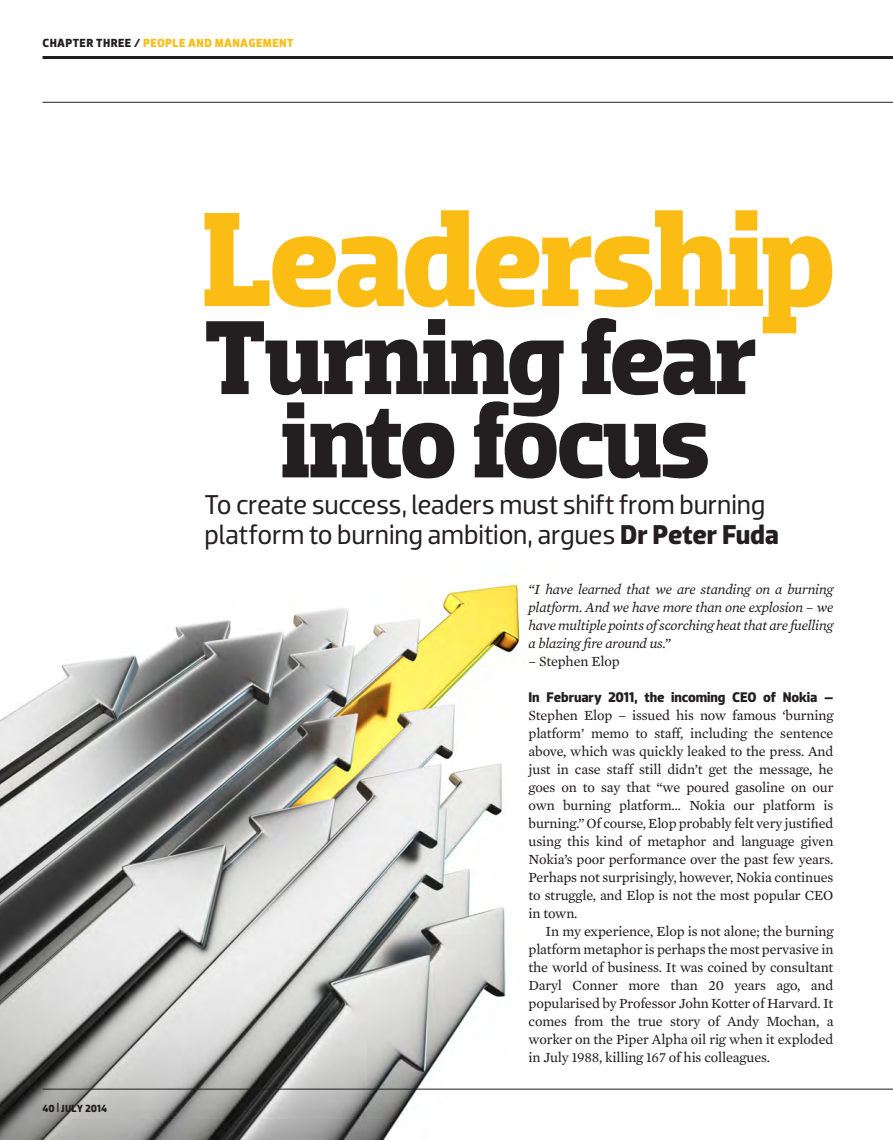
<style>
.page{position:relative;width:893px;height:1140px;background:#fff}
.page>*{position:absolute;margin:0;border:0;box-sizing:border-box;transform-origin:0 0}
.HC_Headline{font:700 136.65px "Dobra Slab";letter-spacing:-.03em;color:#fbbc13}
.HC_Headline-2{font:700 107.1px "Dobra Slab";letter-spacing:-.025em;color:#231f20}
.Standfirst{font:27.75px/30px "Dobra";letter-spacing:-.01em;color:#231f20}
.Body_Copy{font:14.25px/18px "Mercury Text G2";letter-spacing:-.01em;color:#231f20;text-align:justify}
.Body_Copy_-_Para_1{font:italic 14.25px/18px "Mercury Text G2";letter-spacing:-.015em;color:#231f20;text-align:justify}
.Body_Copy_-_Para_1-2{font:14.25px "Mercury Text G2";letter-spacing:-.01em;color:#231f20}
.t1{font:700 12px "Dobra";letter-spacing:.035em;color:#fbbc13}
.t2{font:700 10.5px "Dobra";color:#231f20}
.s1{color:#231f20}
.s2{font-weight:700}
.s3{font-family:"Dobra";font-weight:700}
</style>
<div class="page">
<img style="left:0;top:582px;width:572px;height:558px">
<hr style="left:43px;top:102px;width:850px;height:1px;background:#231f20">
<hr style="left:43px;top:56px;width:850px;height:3px;background:#231f20">
<hr style="left:43px;top:1088px;width:850px;height:1px;background:#231f20">
<p class="t1" style="left:43px;top:36px;width:252px"><span class="s1">CHAPTER THREE /</span> PEOPLE AND MANAGEMENT</p>
<p class="t2" style="left:43px;top:1102px;width:66px">40 | JULY 2014</p>
<p class="HC_Headline" style="left:202px;top:179px;width:636px">Leadership</p>
<p class="HC_Headline-2" style="left:205px;top:295px;width:556px">Turning fear</p>
<p class="HC_Headline-2" style="left:280px;top:378px;width:432px">into focus</p>
<p class="Standfirst" style="left:205px;top:490px;width:576px">To create success, leaders must shift from burning platform to burning ambition, argues <span class="s2">Dr Peter Fuda</span></p>
<p class="Body_Copy_-_Para_1" style="left:529px;top:580px;width:306px">“I have learned that we are standing on a burning platform. And we have more than one explosion – we have multiple points of scorching heat that are fuelling a blazing fire around us.”</p>
<p class="Body_Copy_-_Para_1-2" style="left:529px;top:653px;width:93px">– Stephen Elop</p>
<p class="Body_Copy" style="left:529px;top:688px;width:306px"><span class="s3">In February 2011, the incoming CEO of Nokia – </span>Stephen Elop – issued his now famous ‘burning platform’ memo to staff, including the sentence above, which was quickly leaked to the press. And just in case staff still didn’t get the message, he goes on to say that “we poured gasoline on our own burning platform… Nokia our platform is burning.” Of course, Elop probably felt very justified using this kind of metaphor and language given Nokia’s poor performance over the past few years.<br>Perhaps not surprisingly, however, Nokia continues to struggle, and Elop is not the most popular CEO in town.</p>
<p class="Body_Copy" style="left:529px;top:922px;width:306px;text-indent:17px">In my experience, Elop is not alone; the burning platform metaphor is perhaps the most pervasive in the world of business. It was coined by consultant Daryl Conner more than 20 years ago, and popularised by Professor John Kotter of Harvard. It comes from the true story of Andy Mochan, a worker on the Piper Alpha oil rig when it exploded in July 1988, killing 167 of his colleagues.</p>
</div>
